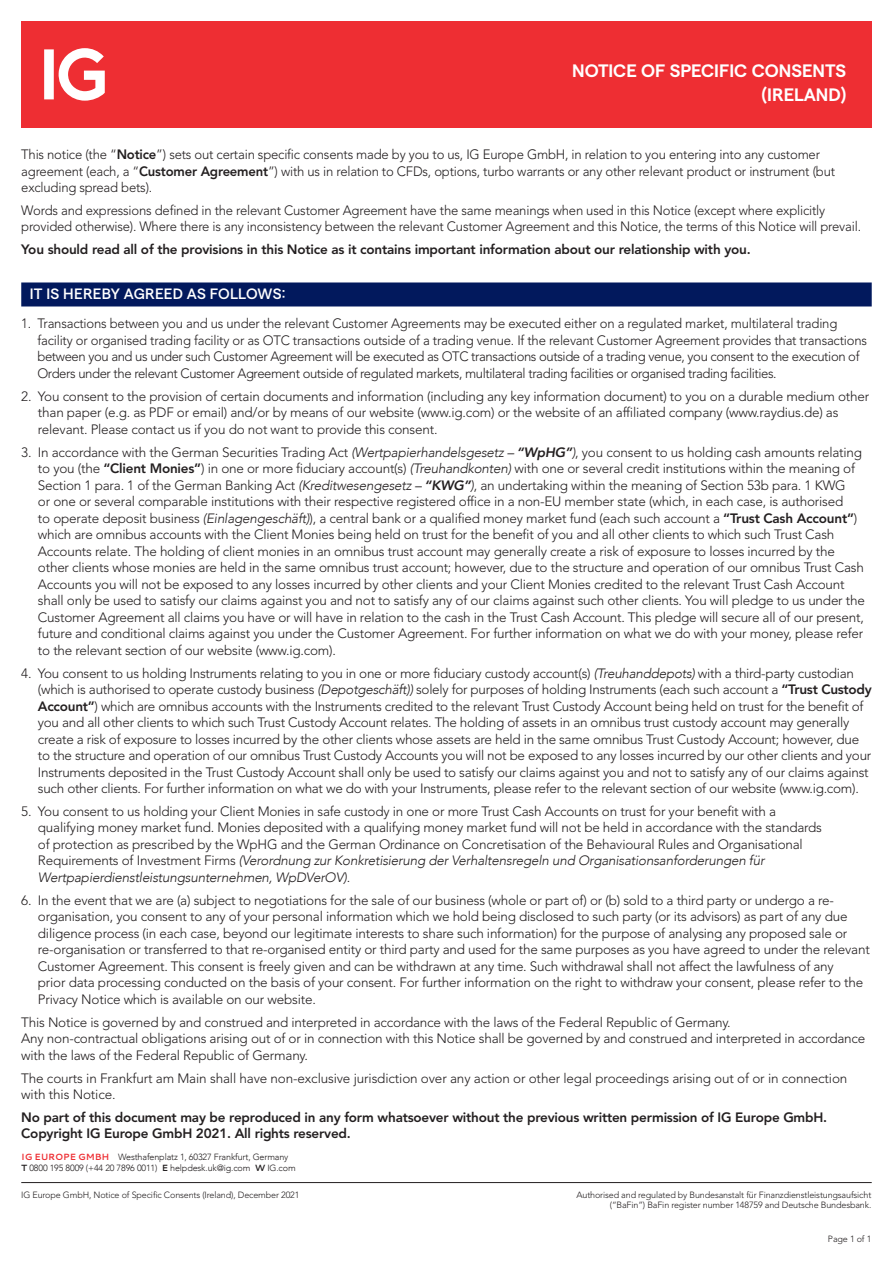
<style>
.page{position:relative;width:893px;height:1263px;background:#fff}
.page>*{position:absolute;margin:0;border:0;box-sizing:border-box;transform-origin:0 0}
.t1{font:600 18px/24px "Matter SQ";color:#fff;text-align:right}
.sub_title__level_1{font:500 15px "Matter SQ";letter-spacing:.01em;color:#fff}
.body_text{font:300 13.5px/16.5px "Avenir LT Std";letter-spacing:-.015em;color:#231f20}
.body_text-2{font:800 13.5px/16.5px "Avenir LT Std";letter-spacing:-.015em;color:#231f20}
.t2{font:300 9px/10.5px "Avenir LT Std";letter-spacing:-.015em;color:#231f20;text-align:right}
.smallprint_Copy{font:300 9px/10.5px "Avenir";letter-spacing:-.015em;color:#231f20}
.s1{font-weight:800}
.s2{font-family:"Avenir";font-style:italic}
.s3{font-family:"Avenir";font-weight:800;font-style:italic}
.s4{font-family:"Cantarell";font-weight:700;color:#ee2e33}
.s5{font-family:"Cantarell";font-weight:700}
</style>
<div class="page">
<div style="left:21px;top:21px;width:851px;height:107px;background:#ee2e33"></div>
<svg style="left:44px;top:48px;width:61px;height:53px"></svg>
<hr style="left:21px;top:1182px;width:851px;height:1px;background:#231f20">
<div style="left:21px;top:282px;width:851px;height:24px;background:#02195d"></div>
<h1 class="t1" style="left:572px;top:57px;width:276px">NOTICE OF SPECIFIC CONSENTS (IRELAND)</h1>
<p class="body_text" style="left:21px;top:146px;width:815px">This notice (the “<span class="s1">Notice</span>”) sets out certain specific consents made by you to us, IG Europe GmbH, in relation to you entering into any customer agreement (each, a “<span class="s1">Customer Agreement</span>”) with us in relation to CFDs, options, turbo warrants or any other relevant product or instrument (but excluding spread bets).</p>
<p class="body_text" style="left:21px;top:202px;width:841px">Words and expressions defined in the relevant Customer Agreement have the same meanings when used in this Notice (except where explicitly provided otherwise). Where there is any inconsistency between the relevant Customer Agreement and this Notice, the terms of this Notice will prevail.</p>
<p class="body_text-2" style="left:21px;top:241px;width:731px">You should read all of the provisions in this Notice as it contains important information about our relationship with you.</p>
<p class="sub_title__level_1" style="left:30px;top:283px;width:257px">IT IS HEREBY AGREED AS FOLLOWS:</p>
<p class="body_text" style="left:37px;top:315px;width:831px;text-indent:-16px">1. Transactions between you and us under the relevant Customer Agreements may be executed either on a regulated market, multilateral trading facility or organised trading facility or as OTC transactions outside of a trading venue. If the relevant Customer Agreement provides that transactions between you and us under such Customer Agreement will be executed as OTC transactions outside of a trading venue, you consent to the execution of Orders under the relevant Customer Agreement outside of regulated markets, multilateral trading facilities or organised trading facilities.</p>
<p class="body_text" style="left:38px;top:388px;width:833px;text-indent:-17px">2. You consent to the provision of certain documents and information (including any key information document) to you on a durable medium other than paper (e.g. as PDF or email) and/or by means of our website (www.ig.com) or the website of an affiliated company (www.raydius.de) as relevant. Please contact us if you do not want to provide this consent.</p>
<p class="body_text" style="left:38px;top:444px;width:829px;text-indent:-17px">3. In accordance with the German Securities Trading Act <span class="s2">(Wertpapierhandelsgesetz –</span> <span class="s3">“WpHG”</span><span class="s2">)</span>, you consent to us holding cash amounts relating to you (the <span class="s1">“Client Monies”</span>) in one or more fiduciary account(s) <span class="s2">(Treuhandkonten)</span> with one or several credit institutions within the meaning of Section 1 para. 1 of the German Banking Act <span class="s2">(Kreditwesengesetz –</span> <span class="s3">“KWG”</span><span class="s2">)</span>, an undertaking within the meaning of Section 53b para. 1 KWG<br>or one or several comparable institutions with their respective registered office in a non-EU member state (which, in each case, is authorised<br>to operate deposit business <span class="s2">(Einlagengeschäft)</span>), a central bank or a qualified money market fund (each such account a <span class="s1">“Trust Cash Account”</span>) which are omnibus accounts with the Client Monies being held on trust for the benefit of you and all other clients to which such Trust Cash Accounts relate. The holding of client monies in an omnibus trust account may generally create a risk of exposure to losses incurred by the other clients whose monies are held in the same omnibus trust account; however, due to the structure and operation of our omnibus Trust Cash Accounts you will not be exposed to any losses incurred by other clients and your Client Monies credited to the relevant Trust Cash Account shall only be used to satisfy our claims against you and not to satisfy any of our claims against such other clients. You will pledge to us under the Customer Agreement all claims you have or will have in relation to the cash in the Trust Cash Account. This pledge will secure all of our present, future and conditional claims against you under the Customer Agreement. For further information on what we do with your money, please refer to the relevant section of our website (www.ig.com).</p>
<p class="body_text" style="left:38px;top:665px;width:835px;text-indent:-17px">4. You consent to us holding Instruments relating to you in one or more fiduciary custody account(s) <span class="s2">(Treuhanddepots)</span> with a third-party custodian (which is authorised to operate custody business <span class="s2">(Depotgeschäft))</span> solely for purposes of holding Instruments (each such account a <span class="s1">“Trust Custody Account”</span>) which are omnibus accounts with the Instruments credited to the relevant Trust Custody Account being held on trust for the benefit of you and all other clients to which such Trust Custody Account relates. The holding of assets in an omnibus trust custody account may generally create a risk of exposure to losses incurred by the other clients whose assets are held in the same omnibus Trust Custody Account; however, due to the structure and operation of our omnibus Trust Custody Accounts you will not be exposed to any losses incurred by our other clients and your Instruments deposited in the Trust Custody Account shall only be used to satisfy our claims against you and not to satisfy any of our claims against such other clients. For further information on what we do with your Instruments, please refer to the relevant section of our website (www.ig.com).</p>
<p class="body_text" style="left:38px;top:803px;width:786px;text-indent:-17px">5. You consent to us holding your Client Monies in safe custody in one or more Trust Cash Accounts on trust for your benefit with a qualifying money market fund. Monies deposited with a qualifying money market fund will not be held in accordance with the standards of protection as prescribed by the WpHG and the German Ordinance on Concretisation of the Behavioural Rules and Organisational Requirements of Investment Firms <span class="s2">(Verordnung zur Konkretisierung der Verhaltensregeln und Organisationsanforderungen für Wertpapierdienstleistungsunternehmen, WpDVerOV)</span>.</p>
<p class="body_text" style="left:38px;top:892px;width:833px;text-indent:-17px">6. In the event that we are (a) subject to negotiations for the sale of our business (whole or part of) or (b) sold to a third party or undergo a re&shy;organisation, you consent to any of your personal information which we hold being disclosed to such party (or its advisors) as part of any due diligence process (in each case, beyond our legitimate interests to share such information) for the purpose of analysing any proposed sale or re-organisation or transferred to that re-organised entity or third party and used for the same purposes as you have agreed to under the relevant Customer Agreement. This consent is freely given and can be withdrawn at any time. Such withdrawal shall not affect the lawfulness of any<br>prior data processing conducted on the basis of your consent. For further information on the right to withdraw your consent, please refer to the Privacy Notice which is available on our website.</p>
<p class="body_text" style="left:21px;top:1014px;width:846px">This Notice is governed by and construed and interpreted in accordance with the laws of the Federal Republic of Germany.<br>Any non-contractual obligations arising out of or in connection with this Notice shall be governed by and construed and interpreted in accordance with the laws of the Federal Republic of Germany.</p>
<p class="body_text" style="left:21px;top:1070px;width:828px">The courts in Frankfurt am Main shall have non-exclusive jurisdiction over any action or other legal proceedings arising out of or in connection with this Notice.</p>
<p class="body_text-2" style="left:21px;top:1109px;width:807px">No part of this document may be reproduced in any form whatsoever without the previous written permission of IG Europe GmbH.<br>Copyright IG Europe GmbH 2021. All rights reserved.</p>
<p class="smallprint_Copy" style="left:21px;top:1152px;width:276px"><span class="s4">IG EUROPE GMBH</span> Westhafenplatz 1, 60327 Frankfurt, Germany<br><span class="s5">T</span> 0800 195 8009 (+44 20 7896 0011) <span class="s5">E</span> helpdesk.uk@ig.com <span class="s5">W</span> IG.com</p>
<p class="t2" style="left:21px;top:1189px;width:280px">IG Europe GmbH, Notice of Specific Consents (Ireland), December 2021</p>
<p class="t2" style="left:576px;top:1189px;width:296px">Authorised and regulated by Bundesanstalt für Finanzdienstleistungsaufsicht (“BaFin”) BaFin register number 148759 and Deutsche Bundesbank.</p>
<p class="t2" style="left:828px;top:1233px;width:45px">Page 1 of 1</p>
</div>
